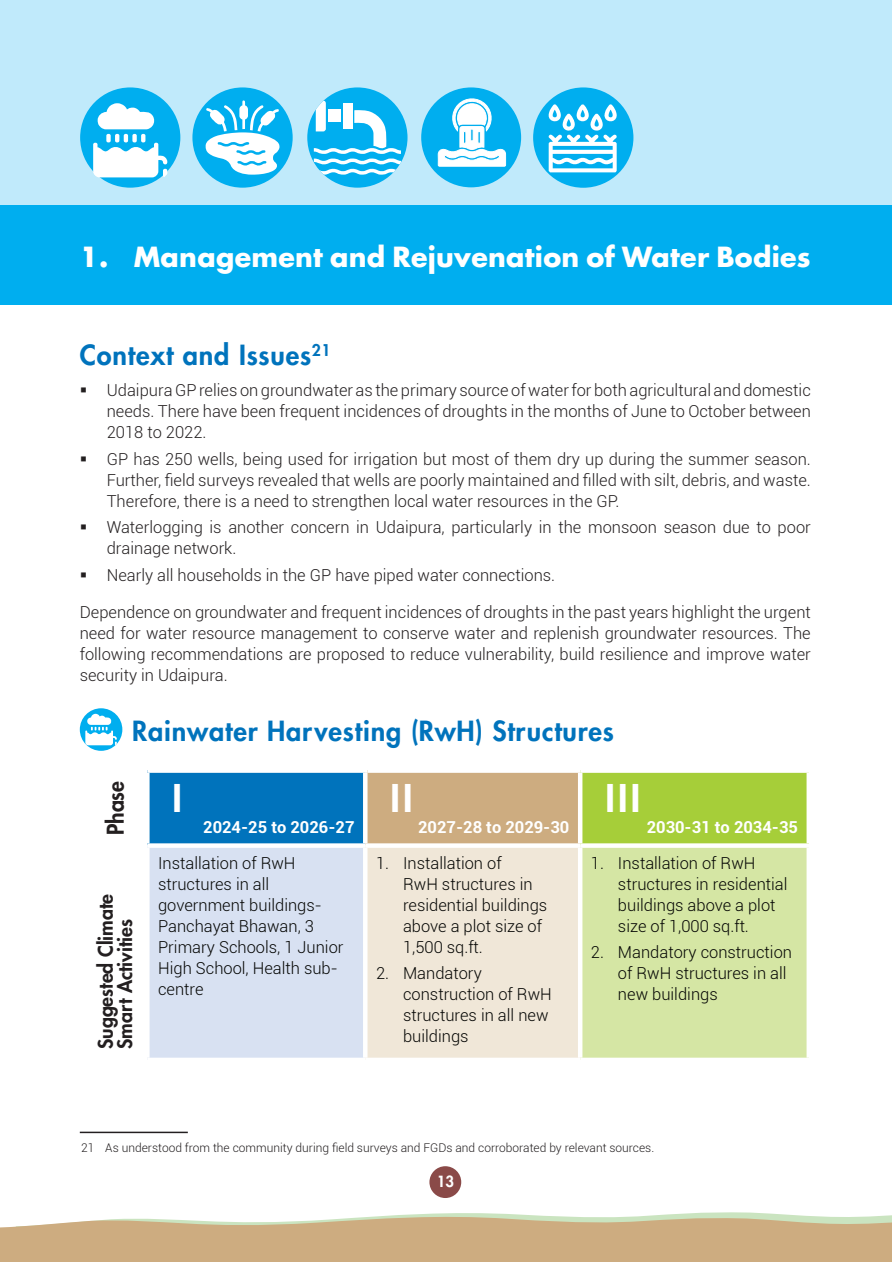
<style>
.page{position:relative;width:892px;height:1262px;background:#fff}
.page>*{position:absolute;margin:0;border:0;box-sizing:border-box;transform-origin:0 0}
.t1{font:700 39px "Roboto";color:#fff}
.t2{font:800 27px "Futura LT";letter-spacing:.03em;color:#0073bc}
.t3{font:700 27px "Futura LT";letter-spacing:.01em;color:#fff}
.t4{font:800 22.5px "Futura LT";letter-spacing:-.01em;color:#231f20;scale:.95 1}
.t5{font:800 19.5px/19.5px "Futura LT";color:#231f20}
.t6{font:300 16.5px/21px "Roboto";color:#231f20;text-align:justify}
.t7{font:300 16.5px/21px "Roboto";color:#040503}
.t8{font:700 16.5px "Roboto";color:#fff}
.t9{font:800 15px "Futura LT";color:#fff}
.t10{font:300 12px "Roboto";color:#231f20}
</style>
<div class="page">
<svg style="left:1px;top:1212px;width:891px;height:50px;background:#d2b993"></svg>
<div style="left:429px;top:1166px;width:32px;height:32px;background:#8a4a48;border-radius:50%"></div>
<div style="left:0;top:205px;width:892px;height:99px;background:#00aeef"></div>
<div style="left:0;top:0;width:892px;height:205px;background:#c0eafb"></div>
<div style="left:80px;top:87px;width:100px;height:101px;background:#00aeef;border-radius:50%"></div>
<svg style="left:93px;top:103px;width:74px;height:75px"></svg>
<div style="left:307px;top:87px;width:100px;height:101px;background:#00aeef;border-radius:50%"></div>
<svg style="left:314px;top:100px;width:87px;height:75px"></svg>
<div style="left:343px;top:103px;width:9px;height:25px;background:#fff"></div>
<div style="left:328px;top:109px;width:13px;height:13px;background:#fff"></div>
<div style="left:192px;top:87px;width:101px;height:101px;background:#00aeef;border-radius:50%"></div>
<svg style="left:206px;top:100px;width:73px;height:75px"></svg>
<div style="left:80px;top:708px;width:42px;height:43px;background:#00aeef;border-radius:50%"></div>
<svg style="left:85px;top:714px;width:32px;height:32px"></svg>
<div style="left:147px;top:771px;width:218px;height:75px;background:#0073bc"></div>
<div style="left:365px;top:771px;width:215px;height:75px;background:#cdac80"></div>
<div style="left:580px;top:771px;width:229px;height:75px;background:#a6ce39"></div>
<div style="left:147px;top:846px;width:218px;height:214px;background:#d8e1f2"></div>
<div style="left:365px;top:846px;width:215px;height:214px;background:#f0e7d8"></div>
<div style="left:580px;top:846px;width:229px;height:214px;background:#d5e6a4"></div>
<div style="left:806px;top:848px;width:5px;height:210px;background:#fff"></div>
<hr style="left:580px;top:1058px;width:231px;height:4px;background:#fff">
<div style="left:367px;top:768px;width:213px;height:5px;background:#fff"></div>
<div style="left:580px;top:768px;width:231px;height:5px;background:#fff"></div>
<hr style="left:578px;top:773px;width:4px;height:70px;background:#fff">
<div style="left:806px;top:773px;width:5px;height:70px;background:#fff"></div>
<div style="left:365px;top:843px;width:215px;height:5px;background:#fff"></div>
<div style="left:580px;top:843px;width:231px;height:5px;background:#fff"></div>
<hr style="left:578px;top:848px;width:4px;height:210px;background:#fff">
<hr style="left:365px;top:1058px;width:215px;height:4px;background:#fff">
<hr style="left:363px;top:848px;width:4px;height:210px;background:#fff">
<hr style="left:147px;top:1058px;width:218px;height:4px;background:#fff">
<div style="left:147px;top:768px;width:220px;height:5px;background:#fff"></div>
<div style="left:145px;top:773px;width:5px;height:70px;background:#fff"></div>
<hr style="left:363px;top:773px;width:4px;height:70px;background:#fff">
<div style="left:147px;top:843px;width:218px;height:5px;background:#fff"></div>
<div style="left:145px;top:848px;width:5px;height:210px;background:#fff"></div>
<hr style="left:80px;top:1132px;width:108px;height:1px;background:#231f20">
<div style="left:421px;top:87px;width:100px;height:100px;background:#00aeef;border-radius:50%"></div>
<svg style="left:438px;top:97px;width:68px;height:69px"></svg>
<div style="left:533px;top:87px;width:100px;height:101px;background:#00aeef;border-radius:50%"></div>
<svg style="left:549px;top:104px;width:68px;height:68px"></svg>
<svg style="left:0;top:1227px;width:1px;height:35px"></svg>
<h2 class="t3" style="left:80px;top:239px;width:732px">1. Management and Rejuvenation of Water Bodies</h2>
<h2 class="t2" style="left:80px;top:336px;width:252px">Context and Issues<sup>21</sup></h2>
<p class="t6" style="left:107px;top:379px;width:705px">Udaipura GP relies on groundwater as the primary source of water for both agricultural and domestic needs. There have been frequent incidences of droughts in the months of June to October between 2018 to 2022.</p>
<p class="t6" style="left:107px;top:448px;width:705px">GP has 250 wells, being used for irrigation but most of them dry up during the summer season.<br>Further, field surveys revealed that wells are poorly maintained and filled with silt, debris, and waste.<br>Therefore, there is a need to strengthen local water resources in the GP.</p>
<p class="t6" style="left:107px;top:516px;width:705px">Waterlogging is another concern in Udaipura, particularly in the monsoon season due to poor drainage network.</p>
<p class="t6" style="left:107px;top:564px;width:450px">Nearly all households in the GP have piped water connections.</p>
<p class="t6" style="left:80px;top:601px;width:732px">Dependence on groundwater and frequent incidences of droughts in the past years highlight the urgent need for water resource management to conserve water and replenish groundwater resources. The following recommendations are proposed to reduce vulnerability, build resilience and improve water security in Udaipura.</p>
<h2 class="t2" style="left:132px;top:713px;width:483px">Rainwater Harvesting (RwH) Structures</h2>
<h3 class="t4" style="left:100px;top:835px;width:58px;rotate:-90deg">Phase</h3>
<h1 class="t1" style="left:172px;top:771px;width:13px">I</h1>
<h1 class="t1" style="left:390px;top:771px;width:26px">II</h1>
<h1 class="t1" style="left:604px;top:771px;width:38px">III</h1>
<p class="t8" style="left:203px;top:816px;width:153px">2024-25 to 2026-27</p>
<p class="t8" style="left:418px;top:816px;width:153px">2027-28 to 2029-30</p>
<p class="t8" style="left:647px;top:816px;width:153px">2030-31 to 2034-35</p>
<p class="t5" style="left:95px;top:1049px;width:157px;rotate:-90deg">Suggested Climate<br>Smart Activities</p>
<p class="t7" style="left:158px;top:852px;width:187px">Installation of RwH structures in all government buildings-<br>Panchayat Bhawan, 3<br>Primary Schools, 1 Junior<br>High School, Health sub&shy;centre</p>
<p class="t7" style="left:403px;top:852px;width:146px;text-indent:-27px">1. Installation of<br>RwH structures in residential buildings above a plot size of<br>1,500 sq.ft.</p>
<p class="t7" style="left:403px;top:962px;width:150px;text-indent:-27px">2. Mandatory construction of RwH structures in all new buildings</p>
<p class="t7" style="left:618px;top:852px;width:171px;text-indent:-27px">1. Installation of RwH structures in residential buildings above a plot size of 1,000 sq.ft.</p>
<p class="t7" style="left:618px;top:941px;width:176px;text-indent:-27px">2. Mandatory construction of RwH structures in all new buildings</p>
<p class="t10" style="left:81px;top:1140px;width:574px">21 As understood from the community during field surveys and FGDs and corroborated by relevant sources.</p>
<p class="t9" style="left:437px;top:1171px;width:19px">13</p>
</div>
